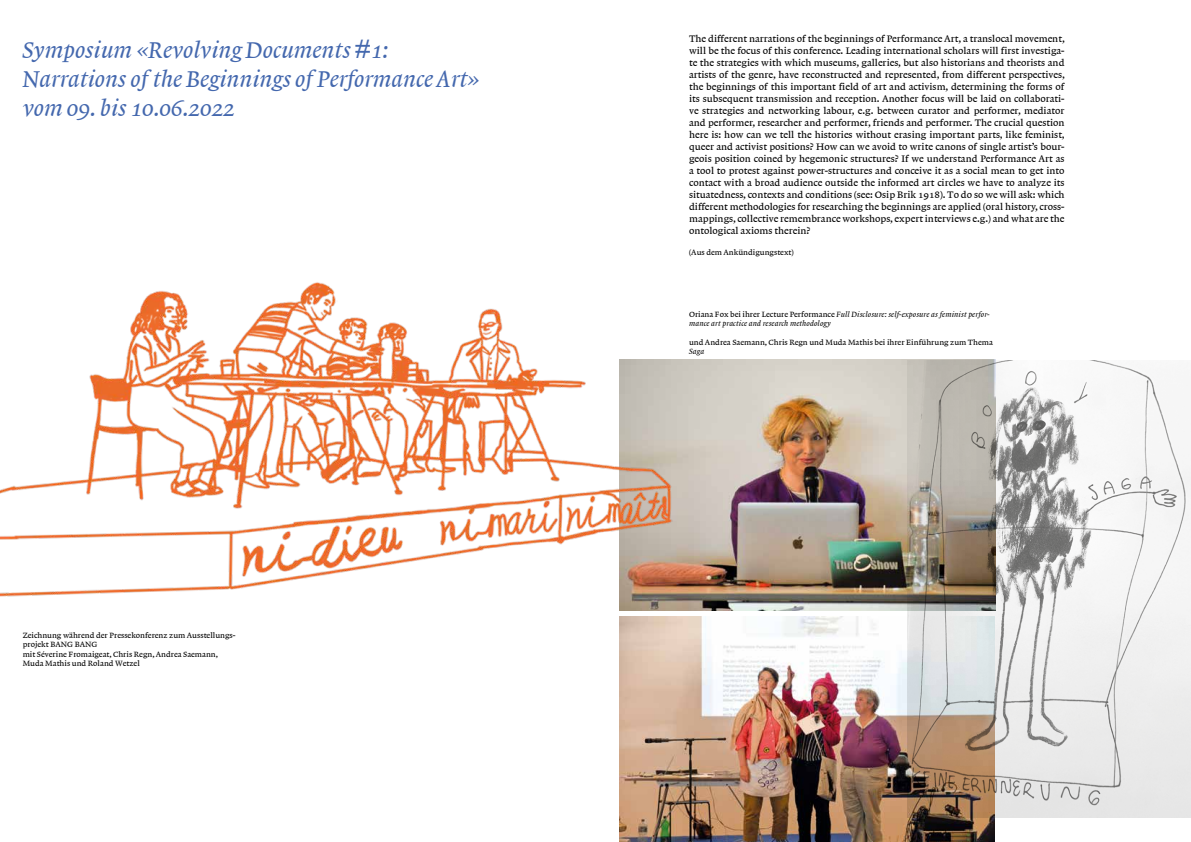
<style>
.page{position:relative;width:1191px;height:842px;background:#fff}
.page>*{position:absolute;margin:0;border:0;box-sizing:border-box;transform-origin:0 0}
.t1{font:24px/28.8px "Lexicon No 1 Italic A Med";color:#4468ae}
.t2{font:9.9px/12px "Lexicon No 1 Roman A Med";color:#000;text-align:justify}
.t3{font:8px/9.2px "Lexicon No 1 Roman A Med";color:#000}
.t4{font:8px/9.6px "Lexicon No 1 Italic A Med";letter-spacing:.015em;color:#000}
.s1{font-family:"Geneva"}
.s2{font-family:"Lexicon No 1 Roman A Med"}
</style>
<div class="page">
<img style="left:679px;top:360px;width:316px;height:250px">
<img style="left:619px;top:616px;width:375px;height:226px">
<img style="left:907px;top:361px;width:284px;height:457px">
<img style="left:0;top:282px;width:679px;height:405px">
<h1 class="t1" style="left:23px;top:35px;width:458px">Symposium «Revolving Documents <span class="s1">#</span>1:<br>Narrations of the Beginnings of Performance Art» vom 09. bis 10.06.2022</h1>
<p class="t3" style="left:23px;top:631px;width:214px">Zeichnung während der Pressekonferenz zum Ausstellungs&shy;projekt BANG BANG<br>mit Séverine Fromaigeat, Chris Regn, Andrea Saemann, Muda Mathis und Roland Wetzel</p>
<p class="t2" style="left:689px;top:33px;width:377px">The different narrations of the beginnings of Performance Art, a translocal movement, will be the focus of this conference. Leading international scholars will first investiga&shy;te the strategies with which museums, galleries, but also historians and theorists and artists of the genre, have reconstructed and represented, from different perspectives, the beginnings of this important field of art and activism, determining the forms of its subsequent transmission and reception. Another focus will be laid on collaborati&shy;ve strategies and networking labour, e.g. between curator and performer, mediator and performer, researcher and performer, friends and performer. The crucial question here is: how can we tell the histories without erasing important parts, like feminist, queer and activist positions? How can we avoid to write canons of single artist’s bour&shy;geois position coined by hegemonic structures? If we understand Performance Art as a tool to protest against power-structures and conceive it as a social mean to get into contact with a broad audience outside the informed art circles we have to analyze its situatedness, contexts and conditions (see: Osip Brik 1918). To do so we will ask: which different methodologies for researching the beginnings are applied (oral history, cross&shy;mappings, collective remembrance workshops, expert interviews e.g.) and what are the ontological axioms therein?</p>
<p class="t3" style="left:689px;top:248px;width:106px">(Aus dem Ankündigungstext)</p>
<p class="t4" style="left:689px;top:309px;width:302px"><span class="s2">Oriana Fox bei ihrer Lecture Performance</span> Full Disclosure: self-exposure as feminist perfor&shy;mance art practice and research methodology</p>
<p class="t3" style="left:689px;top:337px;width:305px">und Andrea Saemann, Chris Regn und Muda Mathis bei ihrer Einführung zum Thema</p>
<p class="t4" style="left:689px;top:347px;width:17px">Saga</p>
</div>
